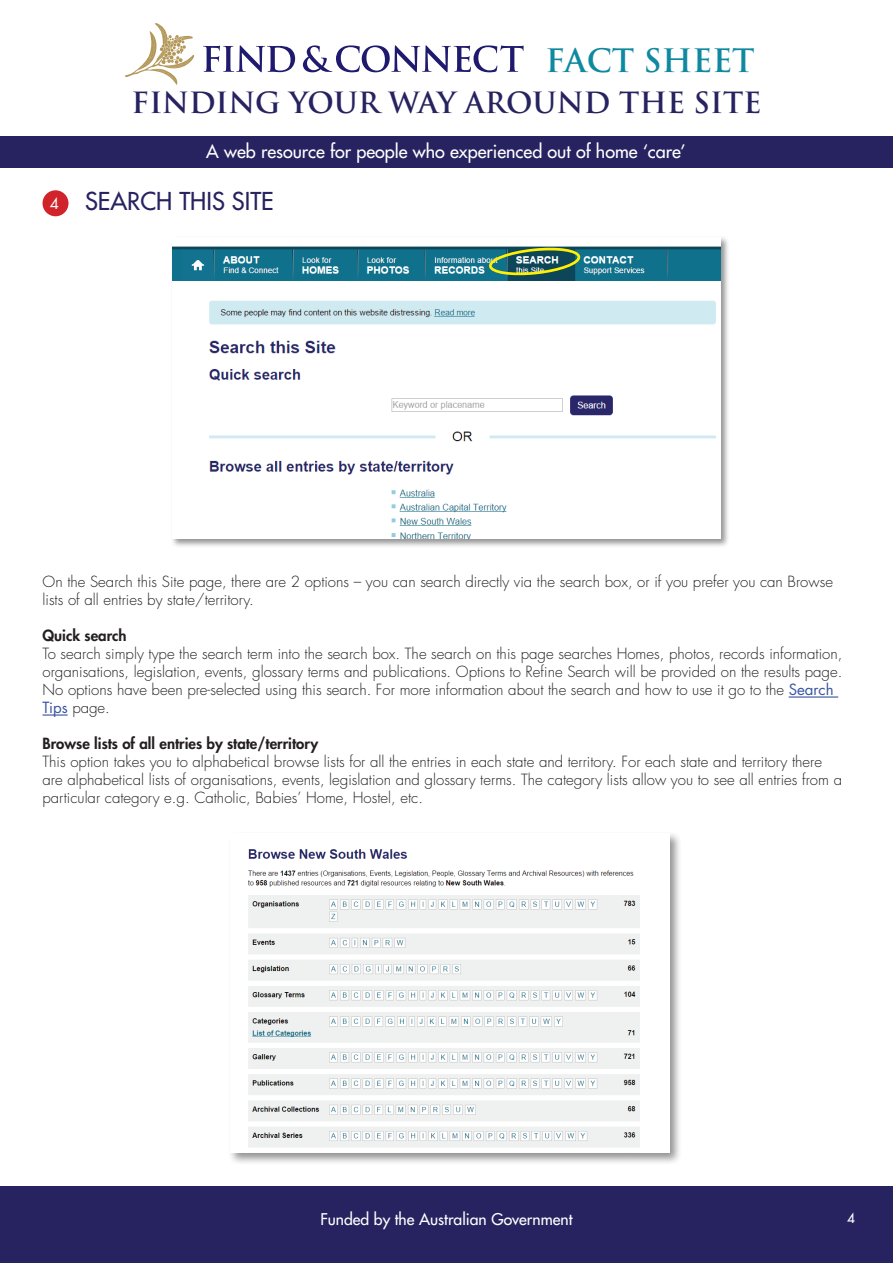
<style>
.page{position:relative;width:893px;height:1263px;background:#fff}
.page>*{position:absolute;margin:0;border:0;box-sizing:border-box;transform-origin:0 0}
.t1{font:700 31.5px "Trajan Pro";color:#0f89a0}
.t2{font:700 28.5px "Trajan Pro";color:#272360}
.t3{font:24px "Futura";color:#272360}
.t4{font:18px "Futura";color:#fff}
.t5{font:15.75px "Futura";color:#fff}
.t6{font:300 15px/18px "Futura";color:#231f20}
.t7{font:800 15px "Futura";color:#231f20}
.t8{font:15px "Futura";color:#fff}
.t9{font:13.5px "Futura";color:#fff}
.s1{font-weight:400;color:#3853a3}
</style>
<div class="page">
<div style="left:0;top:1186px;width:893px;height:77px;background:#272360"></div>
<div style="left:0;top:136px;width:893px;height:32px;background:#272360"></div>
<svg style="left:125px;top:23px;width:70px;height:62px"></svg>
<svg style="left:203px;top:45px;width:92px;height:27px"></svg>
<svg style="left:303px;top:45px;width:221px;height:27px"></svg>
<hr style="left:789px;top:696px;width:49px;height:2px;background:#3853a3">
<hr style="left:43px;top:714px;width:25px;height:2px;background:#3853a3">
<div style="left:228px;top:831px;width:454px;height:334px;background:#231f20;opacity:.49"></div>
<img style="left:231px;top:833px;width:439px;height:319px">
<div style="left:170px;top:235px;width:560px;height:313px;background:#231f20;opacity:.49"></div>
<img style="left:172px;top:237px;width:549px;height:302px">
<svg style="left:489px;top:247px;width:92px;height:29px;background:#517f5e"></svg>
<div style="left:43px;top:190px;width:26px;height:26px;background:#d1232a;border-radius:50%"></div>
<h1 class="t1" style="left:546px;top:41px;width:211px">FACT SHEET</h1>
<h2 class="t2" style="left:132px;top:85px;width:631px">FINDING YOUR WAY AROUND THE SITE</h2>
<p class="t8" style="left:50px;top:193px;width:11px">4</p>
<p class="t4" style="left:206px;top:139px;width:481px">A web resource for people who experienced out of home ‘care’</p>
<h3 class="t3" style="left:85px;top:186px;width:190px">SEARCH THIS SITE</h3>
<p class="t6" style="left:43px;top:572px;width:792px">On the Search this Site page, there are 2 options – you can search directly via the search box, or if you prefer you can Browse lists of all entries by state/territory.</p>
<p class="t7" style="left:43px;top:625px;width:86px">Quick search</p>
<p class="t6" style="left:43px;top:644px;width:801px">To search simply type the search term into the search box. The search on this page searches Homes, photos, records information, organisations, legislation, events, glossary terms and publications. Options to Refine Search will be provided on the results page.<br>No options have been pre-selected using this search. For more information about the search and how to use it go to the <span class="s1">Search Tips</span> page.</p>
<p class="t7" style="left:43px;top:733px;width:277px">Browse lists of all entries by state/territory</p>
<p class="t6" style="left:43px;top:752px;width:801px">This option takes you to alphabetical browse lists for all the entries in each state and territory. For each state and territory there are alphabetical lists of organisations, events, legislation and glossary terms. The category lists allow you to see all entries from a particular category e.g. Catholic, Babies’ Home, Hostel, etc.</p>
<p class="t5" style="left:320px;top:1209px;width:254px">Funded by the Australian Government</p>
<p class="t9" style="left:847px;top:1209px;width:9px">4</p>
</div>
